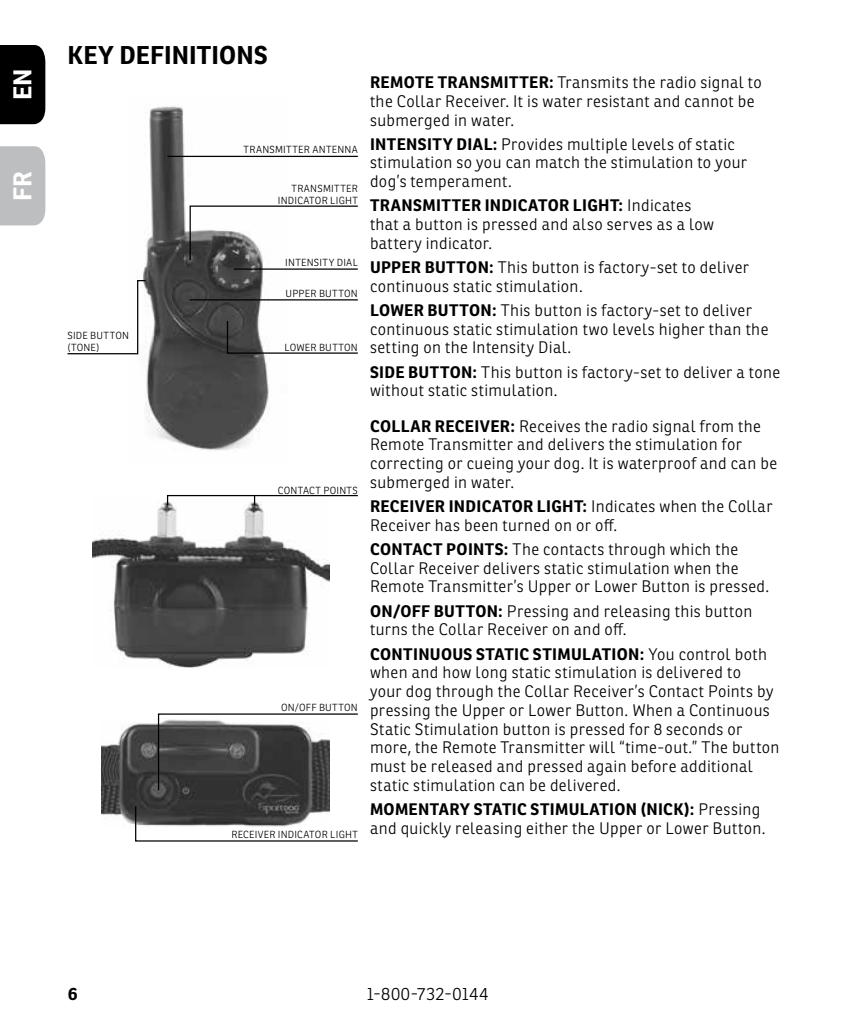
<style>
.page{position:relative;width:855px;height:1035px;background:#fff}
.page>*{position:absolute;margin:0;border:0;box-sizing:border-box;transform-origin:0 0}
.t1{font:700 25px "Ronnia";letter-spacing:.005em;color:#000}
.t2{font:700 25px "Ronnia";color:#fff}
.t3{font:300 17.5px "Ronnia";letter-spacing:.04em;color:#000}
.t4{font:700 17.5px "Ronnia";color:#000}
.t5{font:300 16.25px/18.8px "Ronnia";letter-spacing:.025em;color:#000}
.t6{font:300 10px/11.8px "Ronnia";letter-spacing:.025em;color:#000}
.s1{font-weight:700}
</style>
<div class="page">
<div style="left:0;top:45px;width:45px;height:79px;background:#000"></div>
<div style="left:0;top:146px;width:45px;height:79px;background:#bcbec0"></div>
<img style="left:143px;top:106px;width:145px;height:345px">
<svg style="left:67px;top:279px;width:80px;height:76px"></svg>
<svg style="left:189px;top:205px;width:169px;height:56px"></svg>
<hr style="left:167px;top:156px;width:191px;height:1px;background:#000">
<hr style="left:234px;top:268px;width:124px;height:2px;background:#000">
<hr style="left:190px;top:299px;width:168px;height:2px;background:#000">
<svg style="left:226px;top:320px;width:132px;height:34px"></svg>
<img style="left:93px;top:502px;width:237px;height:166px">
<svg style="left:166px;top:495px;width:192px;height:11px"></svg>
<img style="left:101px;top:723px;width:229px;height:101px">
<svg style="left:157px;top:713px;width:201px;height:79px"></svg>
<svg style="left:134px;top:805px;width:224px;height:37px"></svg>
<h1 class="t2" style="left:6px;top:100px;width:33px;rotate:-90deg">EN</h1>
<h1 class="t2" style="left:6px;top:201px;width:31px;rotate:-90deg">FR</h1>
<h1 class="t1" style="left:68px;top:39px;width:202px">KEY DEFINITIONS</h1>
<p class="t6" style="left:244px;top:144px;width:116px">TRANSMITTER ANTENNA</p>
<p class="t6" style="left:278px;top:182px;width:81px;text-align:right">TRANSMITTER<br>INDICATOR LIGHT</p>
<p class="t6" style="left:68px;top:330px;width:63px">SIDE BUTTON (TONE)</p>
<p class="t6" style="left:285px;top:256px;width:74px">INTENSITY DIAL</p>
<p class="t6" style="left:286px;top:288px;width:74px">UPPER BUTTON</p>
<p class="t6" style="left:284px;top:342px;width:75px">LOWER BUTTON</p>
<p class="t6" style="left:278px;top:484px;width:81px">CONTACT POINTS</p>
<p class="t6" style="left:281px;top:701px;width:78px">ON/OFF BUTTON</p>
<p class="t6" style="left:231px;top:828px;width:128px">RECEIVER INDICATOR LIGHT</p>
<p class="t5" style="left:370px;top:73px;width:393px"><span class="s1">REMOTE TRANSMITTER:</span> Transmits the radio signal to the Collar Receiver. It is water resistant and cannot be submerged in water.</p>
<p class="t5" style="left:370px;top:134px;width:379px"><span class="s1">INTENSITY DIAL:</span> Provides multiple levels of static stimulation so you can match the stimulation to your dog’s temperament.</p>
<p class="t5" style="left:370px;top:196px;width:346px"><span class="s1">TRANSMITTER INDICATOR LIGHT:</span> Indicates that a button is pressed and also serves as a low battery indicator.</p>
<p class="t5" style="left:370px;top:258px;width:381px"><span class="s1">UPPER BUTTON:</span> This button is factory-set to deliver continuous static stimulation.</p>
<p class="t5" style="left:370px;top:301px;width:400px"><span class="s1">LOWER BUTTON:</span> This button is factory-set to deliver continuous static stimulation two levels higher than the setting on the Intensity Dial.</p>
<p class="t5" style="left:370px;top:362px;width:412px"><span class="s1">SIDE BUTTON:</span> This button is factory-set to deliver a tone without static stimulation.</p>
<p class="t5" style="left:370px;top:416px;width:409px"><span class="s1">COLLAR RECEIVER:</span> Receives the radio signal from the Remote Transmitter and delivers the stimulation for correcting or cueing your dog. It is waterproof and can be submerged in water.</p>
<p class="t5" style="left:370px;top:497px;width:404px"><span class="s1">RECEIVER INDICATOR LIGHT:</span> Indicates when the Collar<br>Receiver has been turned on or off.</p>
<p class="t5" style="left:370px;top:540px;width:401px"><span class="s1">CONTACT POINTS:</span> The contacts through which the<br>Collar Receiver delivers static stimulation when the<br>Remote Transmitter’s Upper or Lower Button is pressed.</p>
<p class="t5" style="left:370px;top:601px;width:384px"><span class="s1">ON/OFF BUTTON:</span> Pressing and releasing this button turns the Collar Receiver on and off.</p>
<p class="t5" style="left:370px;top:644px;width:411px"><span class="s1">CONTINUOUS STATIC STIMULATION:</span> You control both when and how long static stimulation is delivered to<br>your dog through the Collar Receiver’s Contact Points by pressing the Upper or Lower Button. When a Continuous Static Stimulation button is pressed for 8 seconds or more, the Remote Transmitter will “time-out.” The button must be released and pressed again before additional static stimulation can be delivered.</p>
<p class="t5" style="left:370px;top:800px;width:397px"><span class="s1">MOMENTARY STATIC STIMULATION (NICK):</span> Pressing and quickly releasing either the Upper or Lower Button.</p>
<p class="t4" style="left:68px;top:983px;width:12px">6</p>
<p class="t3" style="left:367px;top:983px;width:123px">1-800-732-0144</p>
</div>
